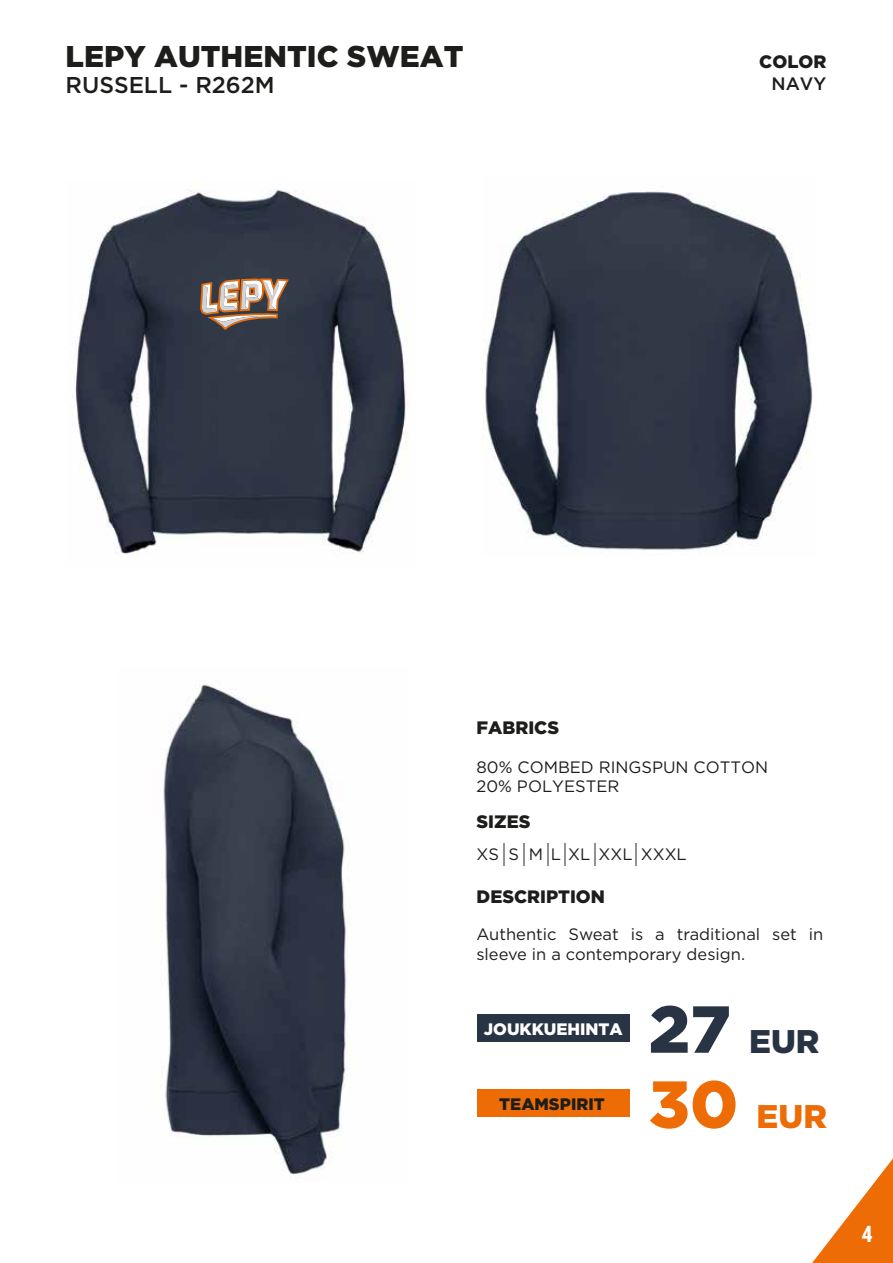
<style>
.page{position:relative;width:893px;height:1263px;background:#fff}
.page>*{position:absolute;margin:0;border:0;box-sizing:border-box;transform-origin:0 0}
.t1{font:900 32.7px "Gotham HTF";color:#283343}
.t2{font:900 32.7px "Gotham HTF";color:#ed6c05}
.t3{font:900 30px "Gotham HTF";color:#1d1d1b}
.t4{font:500 22.8px "Gotham HTF";color:#1d1d1b}
.t5{font:700 22.5px "Roboto Condensed";color:#fff}
.t6{font:900 18px "Gotham HTF";color:#1d1d1b}
.t7{font:500 18px "Gotham HTF";color:#1d1d1b}
.t8{font:900 16.65px "Gotham HTF";color:#fff}
.t9{font:900 16.65px "Gotham HTF";color:#1d1d1b}
.t10{font:16.5px/19.8px "Gotham HTF";color:#1d1d1b}
.s1{font-size:66.3px}
</style>
<div class="page">
<img style="left:75px;top:182px;width:333px;height:372px">
<svg style="left:812px;top:1158px;width:81px;height:105px"></svg>
<hr style="left:503px;top:843px;width:2px;height:23px;background:#939292">
<hr style="left:523px;top:843px;width:2px;height:23px;background:#939292">
<svg style="left:547px;top:843px;width:1px;height:23px"></svg>
<hr style="left:564px;top:843px;width:2px;height:23px;background:#939292">
<hr style="left:594px;top:843px;width:2px;height:23px;background:#939292">
<hr style="left:635px;top:843px;width:2px;height:23px;background:#939292">
<img style="left:163px;top:684px;width:184px;height:494px">
<svg style="left:200px;top:278px;width:89px;height:52px"></svg>
<img style="left:483px;top:191px;width:330px;height:359px">
<div style="left:478px;top:1014px;width:152px;height:28px;background:#283343"></div>
<div style="left:478px;top:1090px;width:152px;height:27px;background:#ed6c05"></div>
<h2 class="t3" style="left:66px;top:40px;width:400px">LEPY AUTHENTIC SWEAT</h2>
<h3 class="t4" style="left:66px;top:72px;width:211px">RUSSELL - R262M</h3>
<p class="t6" style="left:759px;top:51px;width:69px">COLOR</p>
<p class="t7" style="left:771px;top:73px;width:56px">NAVY</p>
<p class="t6" style="left:477px;top:717px;width:84px">FABRICS</p>
<p class="t10" style="left:477px;top:756px;width:293px">80% COMBED RINGSPUN COTTON<br>20% POLYESTER</p>
<p class="t6" style="left:477px;top:811px;width:55px">SIZES</p>
<p class="t10" style="left:476px;top:844px;width:212px">XS S M L XL XXL XXXL</p>
<p class="t6" style="left:477px;top:886px;width:130px">DESCRIPTION</p>
<p class="t10" style="left:476px;top:924px;width:349px">Authentic Sweat is a traditional set in sleeve in a contemporary design.</p>
<p class="t8" style="left:484px;top:1020px;width:140px">JOUKKUEHINTA</p>
<p class="t9" style="left:499px;top:1095px;width:107px">TEAMSPIRIT</p>
<h1 class="t1" style="left:649px;top:1022px;width:172px"><span class="s1">27</span> EUR</h1>
<h1 class="t2" style="left:649px;top:1097px;width:180px"><span class="s1">30</span> EUR</h1>
<h3 class="t5" style="left:861px;top:1218px;width:13px">4</h3>
</div>
